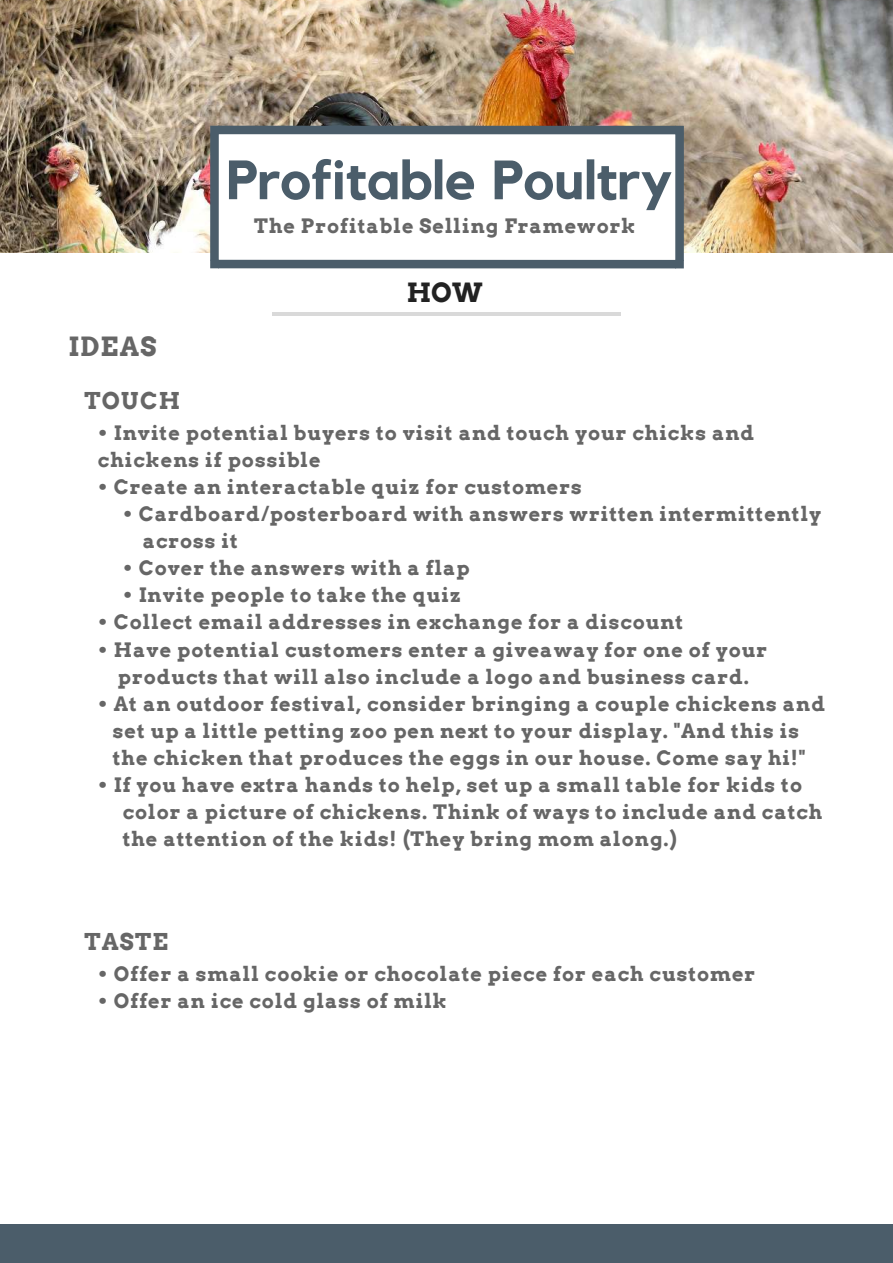
<style>
.page{position:relative;width:893px;height:1263px;background:#fff}
.page>*{position:absolute;margin:0;border:0;box-sizing:border-box;transform-origin:0 0}
.t1{font:700 54.6px "Kollektif";color:#4b5d6a}
.t2{font:700 26.55px "Arvo";letter-spacing:.05em;color:#666}
.t3{font:700 26.55px "Arvo";color:#222}
.t4{font:700 23.25px "Arvo";letter-spacing:.05em;color:#666}
.t5{font:700 19.8px/27px "Arvo";letter-spacing:.05em;color:#666}
</style>
<div class="page">
<div style="left:0;top:1224px;width:893px;height:39px;background:#4b5d6a"></div>
<hr style="left:272px;top:312px;width:349px;height:3px;background:#d9d9d9">
<img style="left:0;top:0;width:893px;height:252px">
<div style="left:212px;top:132px;width:470px;height:130px;background:#fff"></div>
<div style="left:675px;top:260px;width:9px;height:8px;background:#4b5d6a"></div>
<div style="left:210px;top:133px;width:9px;height:128px;background:#4b5d6a"></div>
<div style="left:210px;top:260px;width:9px;height:8px;background:#4b5d6a"></div>
<div style="left:675px;top:134px;width:9px;height:127px;background:#4b5d6a"></div>
<div style="left:218px;top:260px;width:458px;height:8px;background:#4b5d6a"></div>
<div style="left:675px;top:126px;width:9px;height:8px;background:#4b5d6a"></div>
<div style="left:210px;top:126px;width:9px;height:8px;background:#4b5d6a"></div>
<div style="left:218px;top:126px;width:458px;height:8px;background:#4b5d6a"></div>
<h1 class="t1" style="left:226px;top:148px;width:447px">Profitable Poultry</h1>
<p class="t5" style="left:254px;top:212px;width:383px">The Profitable Selling Framework</p>
<h2 class="t2" style="left:69px;top:330px;width:89px">IDEAS</h2>
<p class="t4" style="left:84px;top:386px;width:97px">TOUCH</p>
<h2 class="t3" style="left:407px;top:275px;width:77px">HOW</h2>
<p class="t5" style="left:98px;top:419px;width:658px">• Invite potential buyers to visit and touch your chicks and chickens if possible</p>
<p class="t5" style="left:98px;top:473px;width:485px">• Create an interactable quiz for customers</p>
<p class="t5" style="left:143px;top:500px;width:680px;text-indent:-20px">• Cardboard/posterboard with answers written intermittently across it</p>
<p class="t5" style="left:123px;top:555px;width:349px">• Cover the answers with a flap</p>
<p class="t5" style="left:123px;top:582px;width:340px">• Invite people to take the quiz</p>
<p class="t5" style="left:98px;top:609px;width:587px">• Collect email addresses in exchange for a discount</p>
<p class="t5" style="left:98px;top:636px;width:671px;text-align:center">• Have potential customers enter a giveaway for one of your products that will also include a logo and business card.</p>
<p class="t5" style="left:98px;top:690px;width:728px;text-align:center">• At an outdoor festival, consider bringing a couple chickens and set up a little petting zoo pen next to your display. "And this is<br>the chicken that produces the eggs in our house. Come say hi!"</p>
<p class="t5" style="left:123px;top:771px;width:701px;text-indent:-25px">• If you have extra hands to help, set up a small table for kids to color a picture of chickens. Think of ways to include and catch the attention of the kids! (They bring mom along.)</p>
<p class="t4" style="left:84px;top:927px;width:85px">TASTE</p>
<p class="t5" style="left:98px;top:960px;width:659px">• Offer a small cookie or chocolate piece for each customer</p>
<p class="t5" style="left:98px;top:987px;width:351px">• Offer an ice cold glass of milk</p>
</div>
